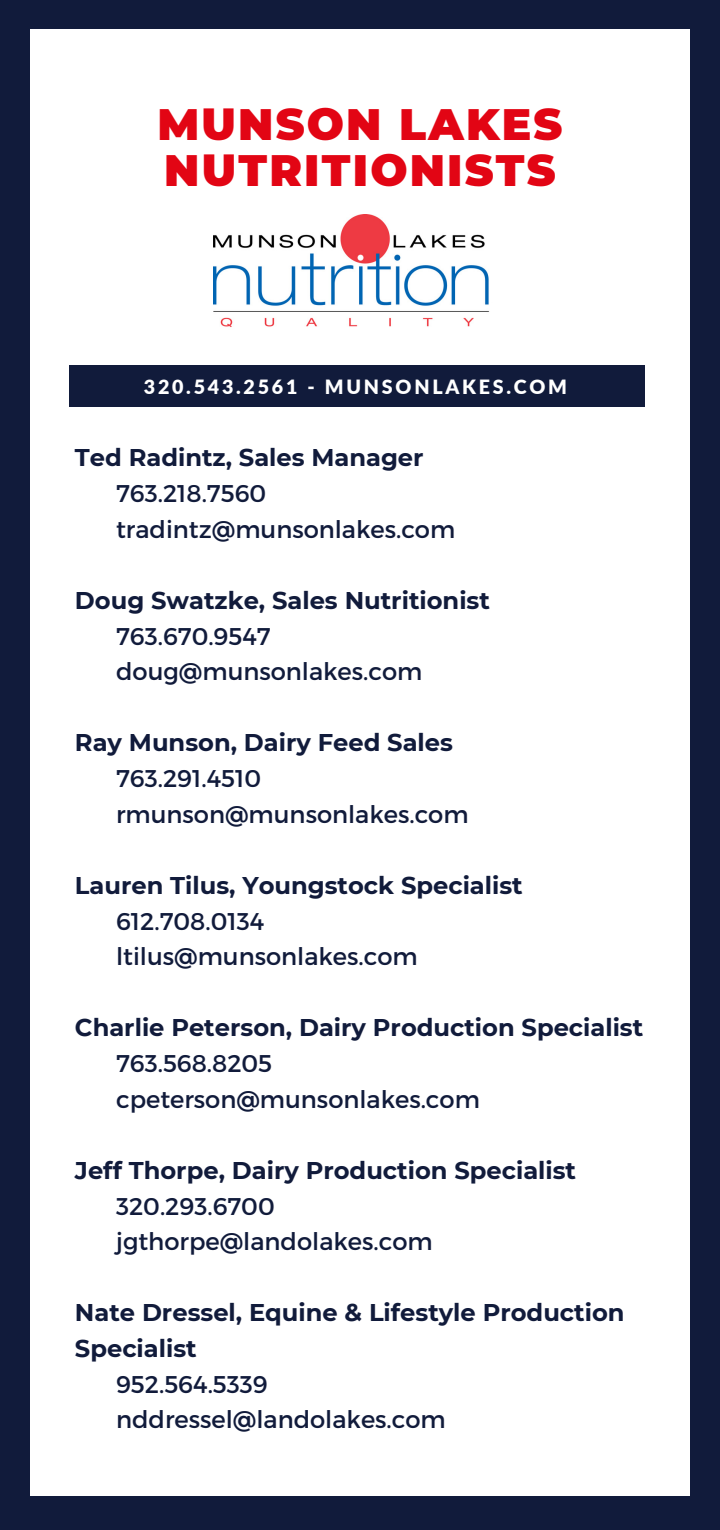
<style>
.page{position:relative;width:720px;height:1530px;background:#111b3b}
.page>*{position:absolute;margin:0;border:0;box-sizing:border-box;transform-origin:0 0}
.t1{font:900 44px/46.2px "Montserrat";letter-spacing:.05em;color:#e20514}
.t2{font:24.25px "Montserrat";color:#111b3b}
.t3{font:700 24.25px/35.5px "Montserrat";color:#111b3b}
.t4{font:900 19.75px "Lato";letter-spacing:.14em;color:#fff}
</style>
<div class="page">
<div style="left:30px;top:29px;width:660px;height:1466px;background:#fff"></div>
<div style="left:69px;top:366px;width:576px;height:41px;background:#111b3b"></div>
<img style="left:213px;top:215px;width:276px;height:112px">
<p class="t1" style="left:158px;top:101px;width:406px">MUNSON LAKES<br>NUTRITIONISTS</p>
<p class="t4" style="left:144px;top:374px;width:425px">320.543.2561 - MUNSONLAKES.COM</p>
<p class="t3" style="left:75px;top:440px;width:350px">Ted Radintz, Sales Manager</p>
<p class="t2" style="left:116px;top:478px;width:152px">763.218.7560</p>
<p class="t2" style="left:116px;top:513px;width:341px">tradintz@munsonlakes.com</p>
<p class="t3" style="left:75px;top:583px;width:416px">Doug Swatzke, Sales Nutritionist</p>
<p class="t2" style="left:116px;top:620px;width:156px">763.670.9547</p>
<p class="t2" style="left:116px;top:656px;width:308px">doug@munsonlakes.com</p>
<p class="t3" style="left:75px;top:725px;width:379px">Ray Munson, Dairy Feed Sales</p>
<p class="t2" style="left:116px;top:763px;width:147px">763.291.4510</p>
<p class="t2" style="left:116px;top:798px;width:354px">rmunson@munsonlakes.com</p>
<p class="t3" style="left:75px;top:868px;width:449px">Lauren Tilus, Youngstock Specialist</p>
<p class="t2" style="left:116px;top:905px;width:150px">612.708.0134</p>
<p class="t2" style="left:116px;top:941px;width:303px">ltilus@munsonlakes.com</p>
<p class="t3" style="left:75px;top:1010px;width:570px">Charlie Peterson, Dairy Production Specialist</p>
<p class="t2" style="left:116px;top:1048px;width:158px">763.568.8205</p>
<p class="t2" style="left:116px;top:1083px;width:365px">cpeterson@munsonlakes.com</p>
<p class="t3" style="left:75px;top:1153px;width:503px">Jeff Thorpe, Dairy Production Specialist</p>
<p class="t2" style="left:116px;top:1190px;width:160px">320.293.6700</p>
<p class="t2" style="left:116px;top:1226px;width:318px">jgthorpe@landolakes.com</p>
<p class="t3" style="left:75px;top:1295px;width:551px">Nate Dressel, Equine &amp; Lifestyle Production<br>Specialist</p>
<p class="t2" style="left:116px;top:1368px;width:153px">952.564.5339</p>
<p class="t2" style="left:116px;top:1404px;width:331px">nddressel@landolakes.com</p>
</div>
